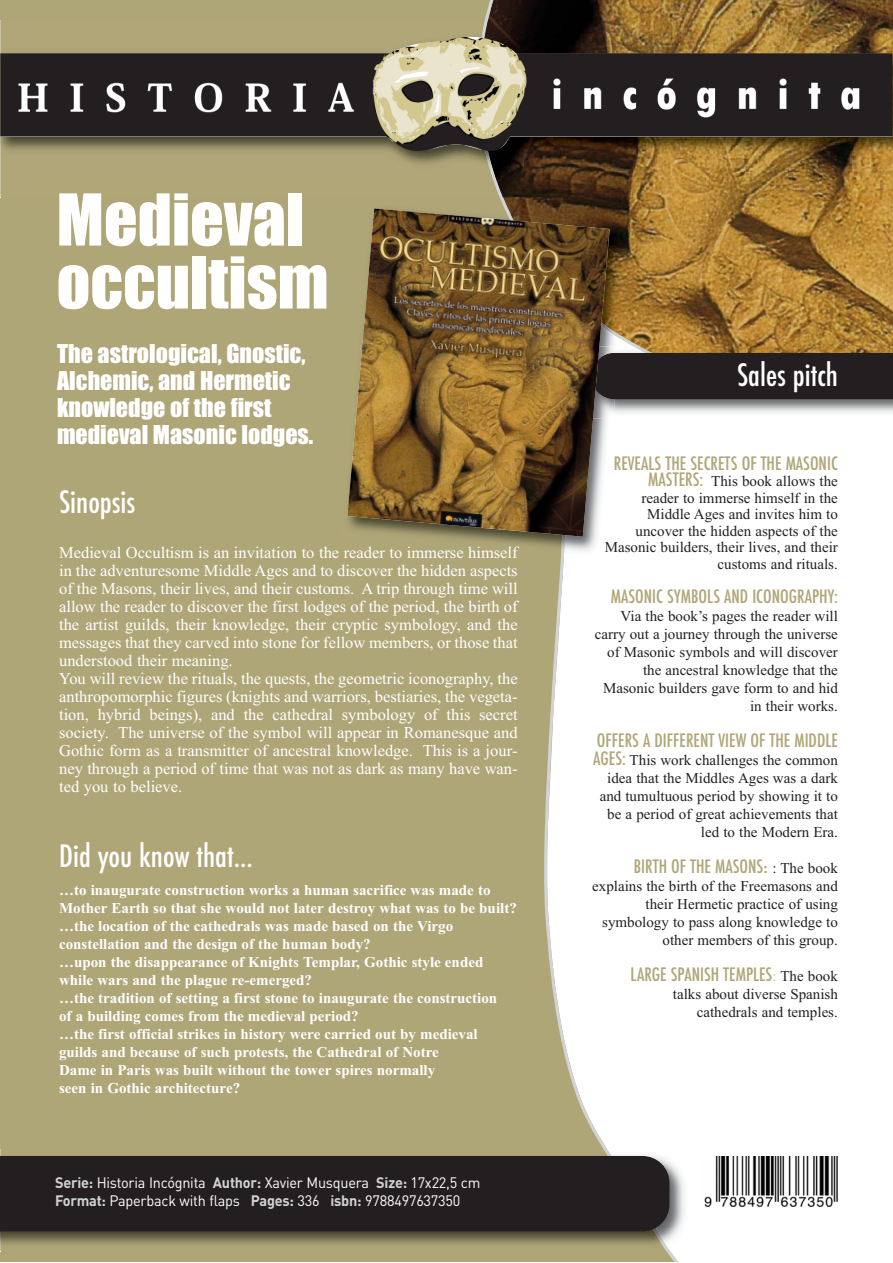
<style>
.page{position:relative;width:893px;height:1263px;background:#fff}
.page>*{position:absolute;margin:0;border:0;box-sizing:border-box;transform-origin:0 0}
.t1{font:66px/63px "Impact";color:#fff}
.t2{font:500 condensed 30px "Futura";color:#fff}
.t3{font:24px/27px "Impact";color:#fff}
.t4{font:500 condensed 18px "Futura";color:#afa678}
.t5{font:16.5px/18px "Times New Roman";color:#fff}
.t6{font:15px/18px "Times New Roman";color:#231f20;text-align:right}
.t7{font:700 15px/18px "Times New Roman";color:#fff}
.t8{font:15px/18.5px "DIN";letter-spacing:-.015em;color:#fff;scale:.96 1}
.s1{font-weight:700;color:#d1d3d4}
.s2{font-family:"Futura";font-weight:500;font-stretch:condensed;font-size:18px;color:#afa678}
.s3{font-family:"Times New Roman";font-weight:700;font-stretch:normal;font-size:15px}
.s4{font-family:"Times New Roman";font-weight:400;font-stretch:normal;font-size:15px;color:#231f20}
.s5{font-family:"Times New Roman";font-weight:400;font-stretch:normal;font-size:15px;color:#d3c68f}
</style>
<div class="page">
<div style="left:0;top:0;width:892px;height:1262px;background:#afa678"></div>
<div style="left:544px;top:418px;width:348px;height:844px;background:#fff"></div>
<svg style="left:485px;top:0;width:407px;height:346px;background:#9c7332"></svg>
<img style="left:0;top:20px;width:477px;height:177px">
<img style="left:477px;top:152px;width:3px;height:9px">
<img style="left:480px;top:20px;width:412px;height:177px">
<img style="left:0;top:37px;width:892px;height:115px">
<img style="left:0;top:1149px;width:603px;height:102px">
<img style="left:670px;top:1149px;width:18px;height:102px">
<img style="left:603px;top:1149px;width:67px;height:102px">
<div style="left:0;top:1156px;width:669px;height:75px;background:#231f20"></div>
<div style="left:689px;top:1157px;width:203px;height:79px;background:#fff"></div>
<img style="left:704px;top:1157px;width:134px;height:50px">
<img style="left:620px;top:346px;width:272px;height:72px">
<img style="left:639px;top:346px;width:253px;height:7px">
<div style="left:620px;top:353px;width:272px;height:46px;background:#231f20"></div>
<img style="left:450px;top:201px;width:119px;height:352px">
<img style="left:560px;top:339px;width:60px;height:218px">
<img style="left:556px;top:537px;width:17px;height:13px">
<img style="left:609px;top:213px;width:21px;height:122px">
<img style="left:609px;top:346px;width:10px;height:72px">
<img style="left:609px;top:353px;width:5px;height:46px">
<img style="left:347px;top:208px;width:262px;height:329px">
<h1 class="t1" style="left:57px;top:192px;width:273px">Medieval occultism</h1>
<h3 class="t3" style="left:57px;top:342px;width:258px">The astrological, Gnostic,<br>Alchemic, and Hermetic knowledge of the first medieval Masonic lodges.</h3>
<h2 class="t2" style="left:59px;top:488px;width:78px">Sinopsis</h2>
<p class="t5" style="left:59px;top:545px;width:460px">Medieval Occultism is an invitation to the reader to immerse himself in the adventuresome Middle Ages and to discover the hidden aspects of the Masons, their lives, and their customs. A trip through time will allow the reader to discover the first lodges of the period, the birth of the artist guilds, their knowledge, their cryptic symbology, and the messages that they carved into stone for fellow members, or those that understood their meaning.<br>You will review the rituals, the quests, the geometric iconography, the anthropomorphic figures (knights and warriors, bestiaries, the vegeta&shy;tion, hybrid beings), and the cathedral symbology of this secret society. The universe of the symbol will appear in Romanesque and Gothic form as a transmitter of ancestral knowledge. This is a jour&shy;ney through a period of time that was not as dark as many have wan&shy;ted you to believe.</p>
<h2 class="t2" style="left:59px;top:842px;width:195px">Did you know that…</h2>
<p class="t7" style="left:59px;top:883px;width:459px">…to inaugurate construction works a human sacrifice was made to Mother Earth so that she would not later destroy what was to be built? …the location of the cathedrals was made based on the Virgo constellation and the design of the human body?<br>…upon the disappearance of Knights Templar, Gothic style ended while wars and the plague re-emerged?<br>…the tradition of setting a first stone to inaugurate the construction<br>of a building comes from the medieval period?<br>…the first official strikes in history were carried out by medieval guilds and because of such protests, the Cathedral of Notre<br>Dame in Paris was built without the tower spires normally<br>seen in Gothic architecture?</p>
<p class="t8" style="left:55px;top:1175px;width:444px"><span class="s1">Serie:</span> Historia Incógnita <span class="s1">Author:</span> Xavier Musquera <span class="s1">Size:</span> 17x22,5 cm<br><span class="s1">Format:</span> Paperback with flaps <span class="s1">Pages:</span> 336 <span class="s1">isbn:</span> 9788497637350</p>
<h2 class="t2" style="left:737px;top:361px;width:102px">Sales pitch</h2>
<p class="t4" style="left:613px;top:455px;width:225px">REVEALS THE SECRETS OF THE MASONIC</p>
<p class="t6" style="left:604px;top:474px;width:235px;line-height:16.5px"><span class="s2">MASTERS:</span> This book allows the<br>reader to immerse himself in the<br>Middle Ages and invites him to uncover the hidden aspects of the<br>Masonic builders, their lives, and their customs and rituals.</p>
<p class="t4" style="left:610px;top:588px;width:228px">MASONIC SYMBOLS AND ICONOGRAPHY:</p>
<p class="t6" style="left:594px;top:609px;width:245px">Via the book’s pages the reader will carry out a journey through the universe of Masonic symbols and will discover the ancestral knowledge that the<br>Masonic builders gave form to and hid in their works.</p>
<p class="t4" style="left:597px;top:732px;width:242px">OFFERS A DIFFERENT VIEW OF THE MIDDLE</p>
<p class="t6" style="left:593px;top:753px;width:246px"><span class="s2">AGES:</span> This work challenges the common idea that the Middles Ages was a dark and tumultuous period by showing it to be a period of great achievements that led to the Modern Era.</p>
<p class="t4" style="left:633px;top:858px;width:206px">BIRTH OF THE MASONS<span class="s3">:</span> <span class="s4">: The book</span></p>
<p class="t6" style="left:592px;top:879px;width:247px">explains the birth of the Freemasons and their Hermetic practice of using symbology to pass along knowledge to other members of this group.</p>
<p class="t4" style="left:630px;top:966px;width:209px">LARGE SPANISH TEMPLES<span class="s5">:</span> <span class="s4">The book</span></p>
<p class="t6" style="left:673px;top:987px;width:166px">talks about diverse Spanish cathedrals and temples.</p>
</div>
